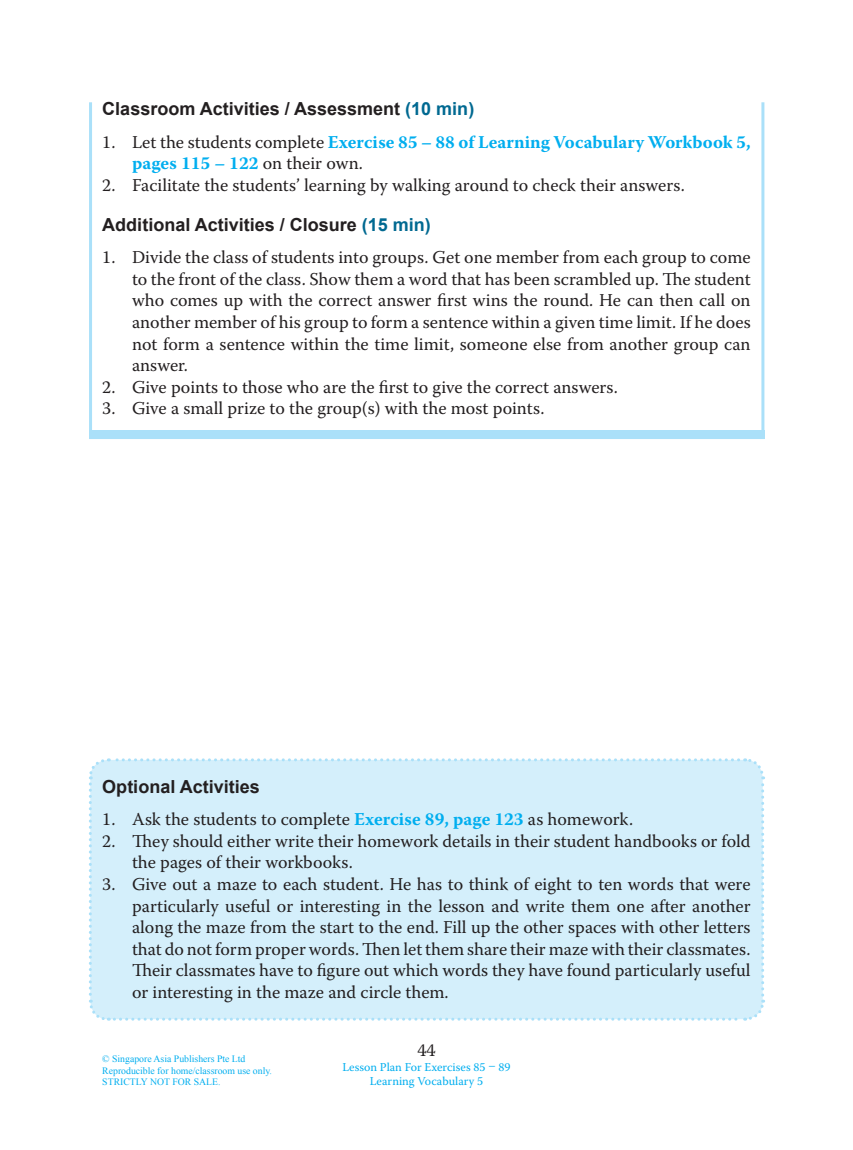
<style>
.page{position:relative;width:853px;height:1150px;background:#fff}
.page>*{position:absolute;margin:0;border:0;box-sizing:border-box;transform-origin:0 0}
._1{font:18px/21.6px "Warnock Pro";color:#231f20;text-align:justify}
.little_title{font:700 18px "Arial";color:#231f20}
._1-2{font:700 18px/21.6px "Warnock Pro";color:#00aeef}
.t1{font:12px "Warnock Pro";color:#00aeef}
.t2{font:9.75px/11.7px "Times New Roman";color:#00aeef}
.s1{color:#006991}
.s2{font-weight:400;color:#231f20}
.s3{font-weight:700;color:#00aeef}
</style>
<div class="page">
<svg style="left:89px;top:102px;width:676px;height:337px"></svg>
<div style="left:89px;top:430px;width:675px;height:9px;background:#aae0f9"></div>
<div style="left:89px;top:758px;width:676px;height:263px;background:#d4effb"></div>
<svg style="left:359px;top:214px;width:74px;height:25px"></svg>
<p class="little_title" style="left:102px;top:97px;width:373px">Classroom Activities / Assessment <span class="s1">(10 min)</span></p>
<p class="_1-2" style="left:132px;top:131px;width:620px;text-indent:-30px"><span class="s2">1. Let the students complete</span> Exercise 85 – 88 of Learning Vocabulary Workbook 5, pages 115 – 122 <span class="s2">on their own.</span></p>
<p class="_1" style="left:102px;top:174px;width:584px">2. Facilitate the students’ learning by walking around to check their answers.</p>
<p class="little_title" style="left:102px;top:212px;width:330px">Additional Activities / Closure <span class="s1">(15 min)</span></p>
<p class="_1" style="left:132px;top:246px;width:620px;text-indent:-30px">1. Divide the class of students into groups. Get one member from each group to come to the front of the class. Show them a word that has been scrambled up. The student who comes up with the correct answer first wins the round. He can then call on another member of his group to form a sentence within a given time limit. If he does not form a sentence within the time limit, someone else from another group can answer.</p>
<p class="_1" style="left:102px;top:376px;width:517px">2. Give points to those who are the first to give the correct answers.</p>
<p class="_1" style="left:102px;top:397px;width:444px">3. Give a small prize to the group(s) with the most points.</p>
<p class="little_title" style="left:102px;top:774px;width:159px">Optional Activities</p>
<p class="_1" style="left:102px;top:808px;width:532px">1. Ask the students to complete <span class="s3">Exercise 89, page 123</span> as homework.</p>
<p class="_1" style="left:132px;top:829px;width:620px;text-indent:-30px">2. They should either write their homework details in their student handbooks or fold the pages of their workbooks.</p>
<p class="_1" style="left:132px;top:873px;width:620px;text-indent:-30px">3. Give out a maze to each student. He has to think of eight to ten words that were particularly useful or interesting in the lesson and write them one after another along the maze from the start to the end. Fill up the other spaces with other letters that do not form proper words. Then let them share their maze with their classmates.<br>Their classmates have to figure out which words they have found particularly useful or interesting in the maze and circle them.</p>
<p class="t2" style="left:102px;top:1052px;width:171px">© Singapore Asia Publishers Pte Ltd<br>Reproducible for home/classroom use only.<br>STRICTLY NOT FOR SALE.</p>
<p class="_1" style="left:417px;top:1039px;width:20px">44</p>
<p class="t1" style="left:342px;top:1059px;width:170px">Lesson Plan For Exercises 85 – 89</p>
<p class="t1" style="left:370px;top:1074px;width:115px">Learning Vocabulary 5</p>
</div>
